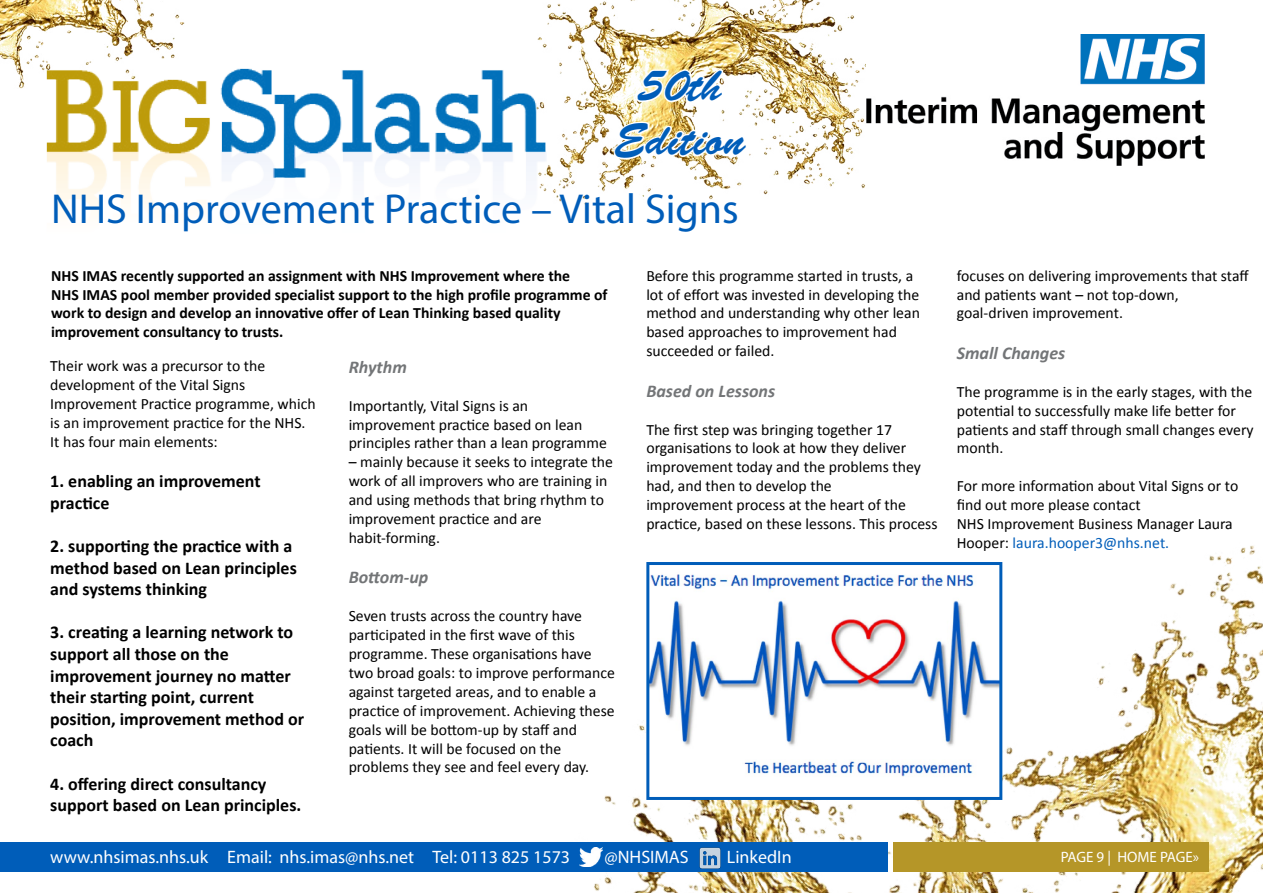
<style>
.page{position:relative;width:1263px;height:893px;background:#fff}
.page>*{position:absolute;margin:0;border:0;box-sizing:border-box;transform-origin:0 0}
.t1{font:45px/54px "Brush Script Std";color:#005db9;text-align:center}
.t2{font:42px "Myriad Pro";color:#005db9}
.t3{font:700 18px/21.6px "Calibri";color:#000}
.t4{font:18px "Myriad Pro";color:#fff}
.t5{font:italic 700 18px "Calibri";color:#737577}
.t6{font:15.75px/18.9px "Calibri";color:#000}
.t7{font:700 15.75px/18.9px "Calibri";color:#000}
.t8{font:15px "Myriad Pro";color:#fff}
.s1{color:#005db9}
</style>
<div class="page">
<img style="left:594px;top:720px;width:143px;height:173px">
<img style="left:737px;top:545px;width:526px;height:348px">
<img style="left:0;top:0;width:185px;height:89px">
<img style="left:537px;top:0;width:329px;height:205px">
<img style="left:45px;top:51px;width:501px;height:160px">
<svg style="left:635px;top:68px;width:90px;height:37px"></svg>
<img style="left:612px;top:120px;width:137px;height:85px">
<img style="left:866px;top:34px;width:338px;height:132px">
<div style="left:0;top:842px;width:887px;height:30px;background:#005db9"></div>
<div style="left:893px;top:842px;width:316px;height:30px;background:#b59628"></div>
<img style="left:579px;top:847px;width:24px;height:19px">
<img style="left:650px;top:566px;width:348px;height:230px">
<div style="left:646px;top:562px;width:356px;height:238px;border:3px solid #005db9"></div>
<img style="left:699px;top:847px;width:22px;height:22px">
<h1 class="t1" style="left:614px;top:60px;width:132px">50th<br>Edition</h1>
<h2 class="t2" style="left:51px;top:183px;width:689px">NHS Improvement Practice – Vital Signs</h2>
<p class="t7" style="left:51px;top:266px;width:558px">NHS IMAS recently supported an assignment with NHS Improvement where the<br>NHS IMAS pool member provided specialist support to the high profile programme of work to design and develop an innovative offer of Lean Thinking based quality improvement consultancy to trusts.</p>
<p class="t5" style="left:349px;top:355px;width:60px">Rhythm</p>
<p class="t6" style="left:349px;top:396px;width:260px">Importantly, Vital Signs is an improvement practice based on lean principles rather than a lean programme</p>
<p class="t6" style="left:349px;top:453px;width:266px">– mainly because it seeks to integrate the work of all improvers who are training in and using methods that bring rhythm to improvement practice and are habit-forming.</p>
<p class="t5" style="left:349px;top:566px;width:81px">Bottom-up</p>
<p class="t6" style="left:349px;top:607px;width:268px">Seven trusts across the country have participated in the first wave of this programme. These organisations have two broad goals: to improve performance against targeted areas, and to enable a practice of improvement. Achieving these goals will be bottom-up by staff and patients. It will be focused on the problems they see and feel every day.</p>
<p class="t6" style="left:50px;top:356px;width:267px">Their work was a precursor to the development of the Vital Signs Improvement Practice programme, which is an improvement practice for the NHS.<br>It has four main elements:</p>
<p class="t3" style="left:50px;top:470px;width:212px">1. enabling an improvement practice</p>
<p class="t3" style="left:50px;top:535px;width:248px">2. supporting the practice with a method based on Lean principles and systems thinking</p>
<p class="t3" style="left:50px;top:622px;width:255px">3. creating a learning network to support all those on the improvement journey no matter their starting point, current position, improvement method or coach</p>
<p class="t3" style="left:50px;top:773px;width:253px">4. offering direct consultancy support based on Lean principles.</p>
<p class="t6" style="left:646px;top:266px;width:275px">Before this programme started in trusts, a lot of effort was invested in developing the method and understanding why other lean based approaches to improvement had succeeded or failed.</p>
<p class="t5" style="left:646px;top:379px;width:130px">Based on Lessons</p>
<p class="t6" style="left:646px;top:420px;width:293px">The first step was bringing together 17 organisations to look at how they deliver improvement today and the problems they had, and then to develop the<br>improvement process at the heart of the practice, based on these lessons. This process</p>
<p class="t4" style="left:50px;top:846px;width:521px">www.nhsimas.nhs.uk Email: nhs.imas@nhs.net Tel: 0113 825 1573</p>
<p class="t4" style="left:604px;top:846px;width:86px">@NHSIMAS</p>
<p class="t4" style="left:727px;top:846px;width:66px">LinkedIn</p>
<p class="t6" style="left:957px;top:266px;width:294px">focuses on delivering improvements that staff and patients want – not top-down, goal-driven improvement.</p>
<p class="t5" style="left:957px;top:341px;width:110px">Small Changes</p>
<p class="t6" style="left:957px;top:382px;width:298px">The programme is in the early stages, with the potential to successfully make life better for patients and staff through small changes every month.</p>
<p class="t6" style="left:957px;top:477px;width:283px">For more information about Vital Signs or to find out more please contact<br>NHS Improvement Business Manager Laura Hooper: <span class="s1">laura.hooper3@nhs.net.</span></p>
<p class="t8" style="left:1061px;top:847px;width:140px">PAGE 9 | HOME PAGE»</p>
</div>
